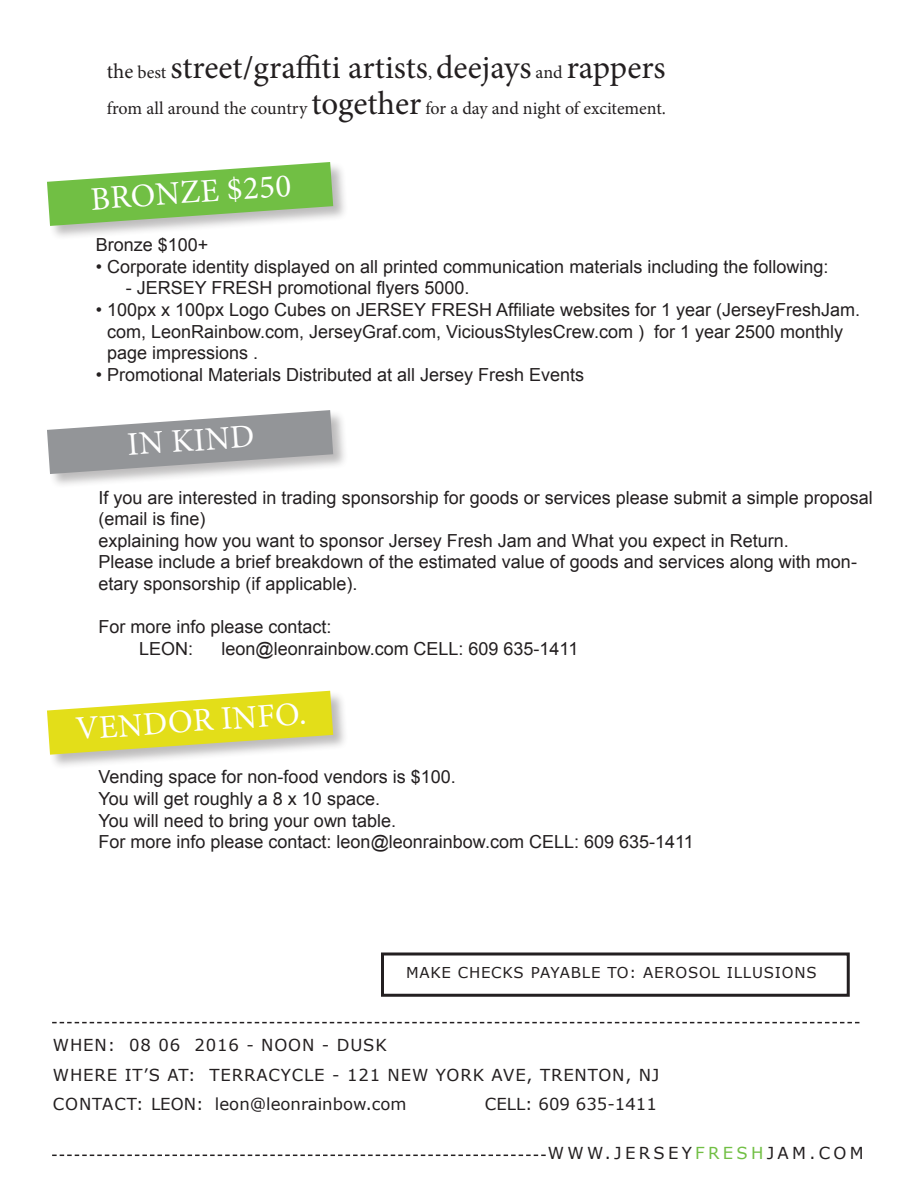
<style>
.page{position:relative;width:918px;height:1188px;background:#fff}
.page>*{position:absolute;margin:0;border:0;box-sizing:border-box;transform-origin:0 0}
.t1{font:33px "Minion Pro";color:#231f20}
.t2{font:33px "Minion Pro";color:#fff}
.t3{font:18px/21.6px "Arial";color:#231f20}
.t4{font:18px "Minion Pro";letter-spacing:-.005em;color:#231f20}
.t5{font:16.5px "Verdana";letter-spacing:.05em;color:#231f20}
.t6{font:16.5px "Verdana";color:#231f20}
.t7{font:16.5px "Verdana";letter-spacing:.2em;color:#231f20}
.t8{font:15px "Verdana";letter-spacing:.05em;color:#231f20}
.s1{font-size:21px}
.s2{font-size:18px}
.s3{font-size:33px}
.s4{color:#71bf44}
</style>
<div class="page">
<svg style="left:52px;top:1022px;width:808px;height:1px"></svg>
<svg style="left:52px;top:1155px;width:494px;height:1px"></svg>
<div style="left:47px;top:162px;width:301px;height:79px;background:#231f20;opacity:.3"></div>
<svg style="left:47px;top:162px;width:286px;height:64px"></svg>
<div style="left:47px;top:690px;width:301px;height:80px;background:#231f20;opacity:.3"></div>
<svg style="left:47px;top:691px;width:286px;height:64px"></svg>
<div style="left:47px;top:410px;width:301px;height:79px;background:#231f20;opacity:.3"></div>
<svg style="left:47px;top:410px;width:286px;height:64px"></svg>
<div style="left:381px;top:952px;width:469px;height:45px;border:3px solid #231f20"></div>
<h1 class="t1" style="left:107px;top:45px;width:560px"><span class="s1">the</span> <span class="s2">best</span> street/graffiti artists<span class="s2">,</span> deejays <span class="s2">and</span> rappers</h1>
<p class="t4" style="left:107px;top:96px;width:561px">from all around the country <span class="s3">together</span> for a day and night of excitement.</p>
<h1 class="t2" style="left:89px;top:177px;width:202px;rotate:-4deg">BRONZE $250</h1>
<p class="t3" style="left:96px;top:234px;width:114px">Bronze $100+</p>
<p class="t3" style="left:96px;top:256px;width:734px">• Corporate identity displayed on all printed communication materials including the following:</p>
<p class="t3" style="left:126px;top:277px;width:345px">- JERSEY FRESH promotional flyers 5000.</p>
<p class="t3" style="left:107px;top:299px;width:755px;text-indent:-11px">• 100px x 100px Logo Cubes on JERSEY FRESH Affiliate websites for 1 year (JerseyFreshJam. com, LeonRainbow.com, JerseyGraf.com, ViciousStylesCrew.com ) for 1 year 2500 monthly page impressions .</p>
<p class="t3" style="left:96px;top:364px;width:490px">• Promotional Materials Distributed at all Jersey Fresh Events</p>
<h1 class="t2" style="left:126px;top:423px;width:129px;rotate:-4deg">IN KIND</h1>
<p class="t3" style="left:99px;top:487px;width:776px">If you are interested in trading sponsorship for goods or services please submit a simple proposal (email is fine)<br>explaining how you want to sponsor Jersey Fresh Jam and What you expect in Return.<br>Please include a brief breakdown of the estimated value of goods and services along with mon&shy;etary sponsorship (if applicable).</p>
<p class="t3" style="left:139px;top:616px;width:194px;text-indent:-40px">For more info please contact:<br>LEON:</p>
<p class="t3" style="left:222px;top:638px;width:358px">leon@leonrainbow.com CELL: 609 635-1411</p>
<h1 class="t2" style="left:74px;top:707px;width:233px;rotate:-4deg">VENDOR INFO.</h1>
<p class="t3" style="left:99px;top:767px;width:597px">Vending space for non-food vendors is $100.<br>You will get roughly a 8 x 10 space.<br>You will need to bring your own table.<br>For more info please contact: leon@leonrainbow.com CELL: 609 635-1411</p>
<p class="t8" style="left:406px;top:962px;width:412px">MAKE CHECKS PAYABLE TO: AEROSOL ILLUSIONS</p>
<p class="t5" style="left:53px;top:1033px;width:222px">WHEN : 08 06 2016 - NOON</p>
<p class="t5" style="left:322px;top:1033px;width:65px">- DUSK</p>
<p class="t5" style="left:53px;top:1063px;width:362px">WHERE IT’S AT: TERRACYCLE - 121 NEW</p>
<p class="t5" style="left:436px;top:1063px;width:117px">YORK AVE, TRE</p>
<p class="t5" style="left:575px;top:1063px;width:86px">NTON, NJ</p>
<p class="t6" style="left:53px;top:1093px;width:355px">CONTACT: LEON : LEON@LEONRAINBOW.COM</p>
<p class="t6" style="left:485px;top:1093px;width:173px">CELL: 609 635-1411</p>
<p class="t5" style="left:548px;top:1141px;width:20px">WWW</p>
<p class="t7" style="left:605px;top:1141px;width:260px">.J ERSEY<span class="s4">FRESH</span>JAM.CO M</p>
</div>
